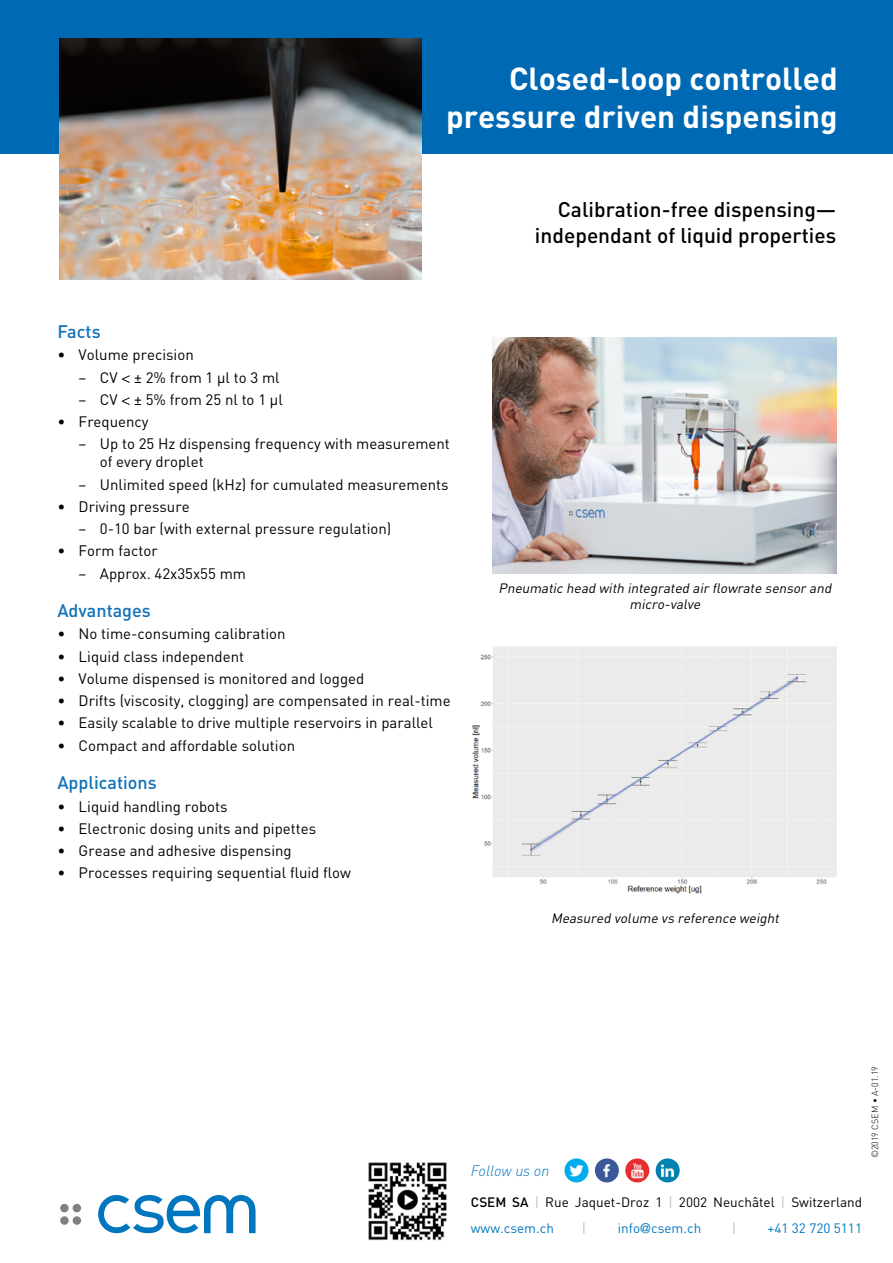
<style>
.page{position:relative;width:893px;height:1263px;background:#fff}
.page>*{position:absolute;margin:0;border:0;box-sizing:border-box;transform-origin:0 0}
.t1{font:700 31.5px/37.8px "DIN";color:#fff;text-align:right}
.t2{font:500 21px/25.2px "DIN";color:#000;text-align:right}
.t3{font:500 18px "DIN";color:#0f71b9}
.t4{font:15px/18px "DIN";color:#000}
.t5{font:italic 300 15px "DIN";color:#0076be}
.t6{font:italic 13.5px/16.2px "DIN";color:#000;text-align:center}
.t7{font:13.5px/25.8px "DIN";color:#000}
.t8{font:13.5px "DIN";color:#0076be}
.t9{font:13.5px "DIN";color:#bdbdb0}
.t10{font:300 9px "DIN";color:#000}
.s1{font-family:"Helvetica Neue"}
.s2{font-weight:500}
.s3{color:#bdbdb0}
.s4{color:#0076be}
</style>
<div class="page">
<div style="left:0;top:0;width:893px;height:153px;background:#0069b4"></div>
<img style="left:595px;top:1158px;width:24px;height:24px;border-radius:12px">
<img style="left:625px;top:1158px;width:24px;height:24px;border-radius:12px">
<img style="left:564px;top:1158px;width:24px;height:24px;border-radius:12px">
<img style="left:656px;top:1158px;width:24px;height:24px;border-radius:12px">
<svg style="left:98px;top:1195px;width:158px;height:38px"></svg>
<div style="left:60px;top:1204px;width:9px;height:8px;background:#807f83;border-radius:50%"></div>
<div style="left:73px;top:1204px;width:8px;height:8px;background:#807f83;border-radius:50%"></div>
<div style="left:60px;top:1216px;width:9px;height:9px;background:#807f83;border-radius:50%"></div>
<div style="left:73px;top:1216px;width:8px;height:9px;background:#807f83;border-radius:50%"></div>
<img style="left:368px;top:1162px;width:79px;height:79px">
<img style="left:60px;top:38px;width:362px;height:242px">
<img style="left:492px;top:338px;width:344px;height:235px">
<img style="left:472px;top:646px;width:364px;height:247px">
<h1 class="t1" style="left:446px;top:58px;width:393px">Closed-loop controlled pressure driven dispensing</h1>
<p class="t3" style="left:57px;top:320px;width:45px">Facts</p>
<p class="t4" style="left:57px;top:346px;width:138px">• Volume precision</p>
<p class="t4" style="left:79px;top:368px;width:203px">– CV <span class="s1">&lt;</span> ± 2% from 1 µl to 3 ml</p>
<p class="t4" style="left:79px;top:390px;width:206px">– CV <span class="s1">&lt;</span> ± 5% from 25 nl to 1 µl</p>
<p class="t4" style="left:57px;top:412px;width:93px">• Frequency</p>
<p class="t4" style="left:100px;top:435px;width:352px;text-indent:-21px">– Up to 25 Hz dispensing frequency with measurement of every droplet</p>
<p class="t4" style="left:79px;top:475px;width:371px">– Unlimited speed (kHz) for cumulated measurements</p>
<p class="t4" style="left:57px;top:497px;width:134px">• Driving pressure</p>
<p class="t4" style="left:79px;top:519px;width:314px">– 0-10 bar (with external pressure regulation)</p>
<p class="t4" style="left:57px;top:542px;width:102px">• Form factor</p>
<p class="t4" style="left:79px;top:564px;width:169px">– Approx. 42x35x55 mm</p>
<p class="t3" style="left:57px;top:599px;width:95px">Advantages</p>
<p class="t4" style="left:57px;top:625px;width:230px">• No time-consuming calibration</p>
<p class="t4" style="left:57px;top:647px;width:188px">• Liquid class independent</p>
<p class="t4" style="left:57px;top:669px;width:308px">• Volume dispensed is monitored and logged</p>
<p class="t4" style="left:57px;top:691px;width:395px">• Drifts (viscosity, clogging) are compensated in real-time</p>
<p class="t4" style="left:57px;top:714px;width:377px">• Easily scalable to drive multiple reservoirs in parallel</p>
<p class="t4" style="left:57px;top:736px;width:239px">• Compact and affordable solution</p>
<p class="t3" style="left:57px;top:771px;width:101px">Applications</p>
<p class="t4" style="left:57px;top:797px;width:172px">• Liquid handling robots</p>
<p class="t4" style="left:57px;top:819px;width:260px">• Electronic dosing units and pipettes</p>
<p class="t4" style="left:57px;top:841px;width:236px">• Grease and adhesive dispensing</p>
<p class="t4" style="left:57px;top:864px;width:295px">• Processes requiring sequential fluid flow</p>
<h2 class="t2" style="left:535px;top:196px;width:303px">Calibration-free dispensing— independant of liquid properties</h2>
<p class="t6" style="left:499px;top:580px;width:337px">Pneumatic head with integrated air flowrate sensor and micro-valve</p>
<p class="t6" style="left:551px;top:909px;width:232px">Measured volume vs reference weight</p>
<p class="t5" style="left:471px;top:1162px;width:80px">Follow us on</p>
<p class="t7" style="left:471px;top:1189px;width:393px"><span class="s2">CSEM SA</span> <span class="s3">|</span> Rue Jaquet-Droz 1 <span class="s3">|</span> 2002 Neuchâtel <span class="s3">|</span> Switzerland <span class="s4">www.csem.ch</span></p>
<p class="t9" style="left:582px;top:1220px;width:6px">|</p>
<p class="t8" style="left:618px;top:1220px;width:85px">info<span class="s1">@</span>csem.ch</p>
<p class="t9" style="left:732px;top:1220px;width:6px">|</p>
<p class="t8" style="left:767px;top:1220px;width:96px">+41 32 720 5111</p>
<p class="t10" style="left:869px;top:1158px;width:94px;rotate:-90deg">©2019 CSEM • A-01.19</p>
</div>
